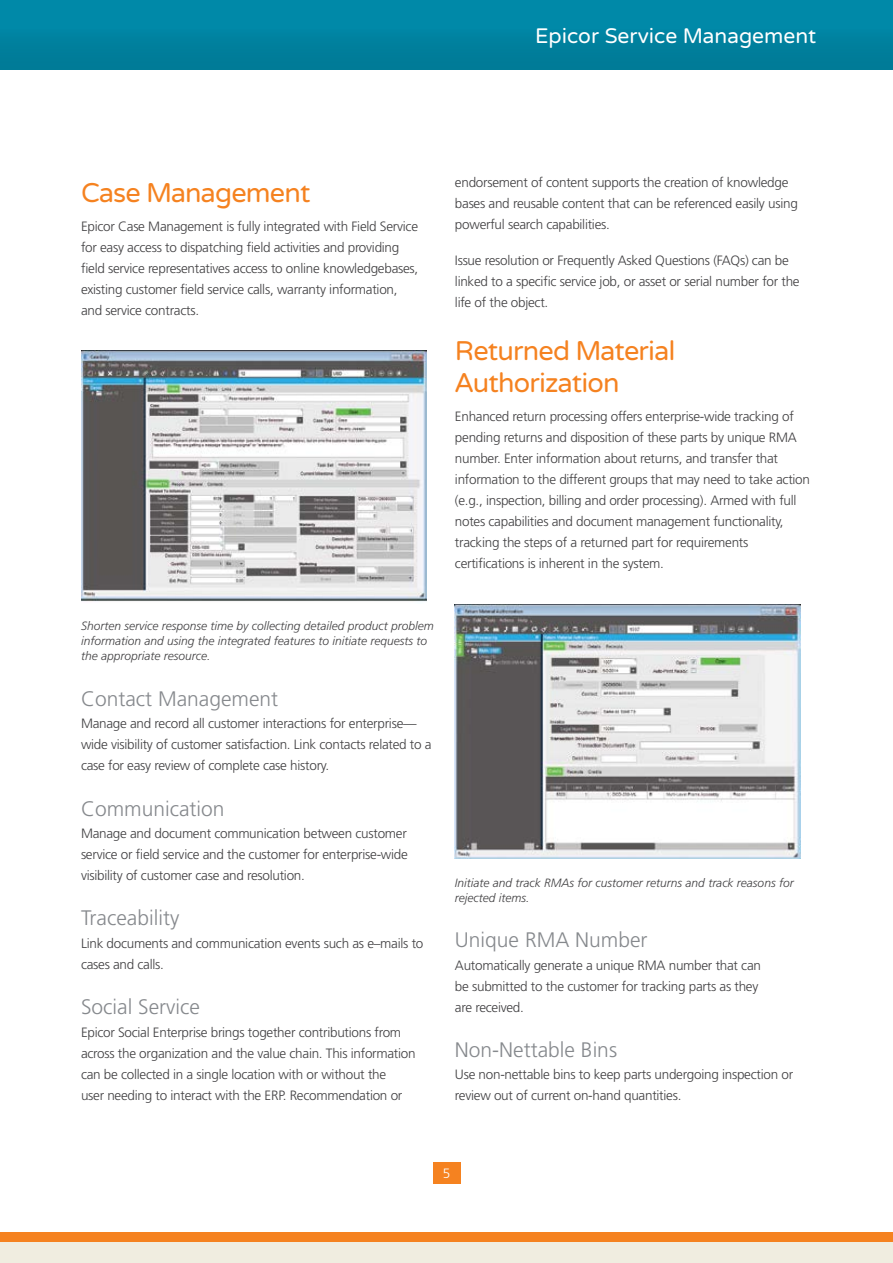
<style>
.page{position:relative;width:893px;height:1263px;background:#fff}
.page>*{position:absolute;margin:0;border:0;box-sizing:border-box;transform-origin:0 0}
.Body_Heading{font:27px/32.4px "Varela Round";letter-spacing:-.03em;color:#f58220}
.Body_Subhead{font:300 21px "Frutiger LT Std";color:#86898d}
.t1{font:21px "Varela Round";color:#fff}
.Body_Copy{font:300 13.5px/21px "Frutiger LT Std";letter-spacing:-.02em;color:#414042}
.t2{font:300 13.5px "Frutiger LT Std";color:#fff}
.Caption_and_Notes{font:italic 300 12px/15px "Frutiger LT Std";color:#414042}
</style>
<div class="page">
<div style="left:433px;top:1162px;width:27px;height:22px;background:#f58220"></div>
<div style="left:0;top:0;width:893px;height:70px;background:#0084a2"></div>
<div style="left:0;top:1232px;width:893px;height:10px;background:#f58220"></div>
<div style="left:0;top:1242px;width:893px;height:21px;background:#f0ede0"></div>
<img style="left:81px;top:351px;width:346px;height:251px">
<img style="left:455px;top:604px;width:346px;height:254px">
<h2 class="t1" style="left:535px;top:24px;width:282px">Epicor Service Management</h2>
<p class="Body_Heading" style="left:81px;top:177px;width:231px">Case Management</p>
<p class="Body_Copy" style="left:81px;top:216px;width:339px">Epicor Case Management is fully integrated with Field Service for easy access to dispatching field activities and providing field service representatives access to online knowledgebases, existing customer field service calls, warranty information, and service contracts.</p>
<p class="Caption_and_Notes" style="left:81px;top:619px;width:354px">Shorten service response time by collecting detailed product problem information and using the integrated features to initiate requests to the appropriate resource.</p>
<p class="Body_Subhead" style="left:81px;top:687px;width:199px">Contact Management</p>
<p class="Body_Copy" style="left:81px;top:713px;width:352px">Manage and record all customer interactions for enterprise— wide visibility of customer satisfaction. Link contacts related to a case for easy review of complete case history.</p>
<p class="Body_Subhead" style="left:81px;top:796px;width:145px">Communication</p>
<p class="Body_Copy" style="left:81px;top:823px;width:328px;text-align:justify">Manage and document communication between customer service or field service and the customer for enterprise-wide visibility of customer case and resolution.</p>
<p class="Body_Subhead" style="left:81px;top:906px;width:100px">Traceability</p>
<p class="Body_Copy" style="left:81px;top:933px;width:344px">Link documents and communication events such as e–mails to cases and calls.</p>
<p class="Body_Subhead" style="left:81px;top:995px;width:120px">Social Service</p>
<p class="Body_Copy" style="left:81px;top:1021px;width:336px">Epicor Social Enterprise brings together contributions from across the organization and the value chain. This information can be collected in a single location with or without the<br>user needing to interact with the ERP. Recommendation or</p>
<p class="Body_Copy" style="left:455px;top:172px;width:344px">endorsement of content supports the creation of knowledge bases and reusable content that can be referenced easily using powerful search capabilities.</p>
<p class="Body_Copy" style="left:455px;top:250px;width:346px">Issue resolution or Frequently Asked Questions (FAQs) can be linked to a specific service job, or asset or serial number for the life of the object.</p>
<p class="Body_Heading" style="left:455px;top:335px;width:222px">Returned Material<br>Authorization</p>
<p class="Body_Copy" style="left:455px;top:406px;width:357px">Enhanced return processing offers enterprise-wide tracking of pending returns and disposition of these parts by unique RMA number. Enter information about returns, and transfer that information to the different groups that may need to take action (e.g., inspection, billing and order processing). Armed with full notes capabilities and document management functionality, tracking the steps of a returned part for requirements certifications is inherent in the system.</p>
<p class="Caption_and_Notes" style="left:455px;top:875px;width:340px">Initiate and track RMAs for customer returns and track reasons for rejected items.</p>
<p class="Body_Subhead" style="left:455px;top:928px;width:194px">Unique RMA Number</p>
<p class="Body_Copy" style="left:455px;top:955px;width:308px">Automatically generate a unique RMA number that can be submitted to the customer for tracking parts as they are received.</p>
<p class="Body_Subhead" style="left:455px;top:1038px;width:164px">Non-Nettable Bins</p>
<p class="Body_Copy" style="left:455px;top:1064px;width:340px">Use non-nettable bins to keep parts undergoing inspection or review out of current on-hand quantities.</p>
<p class="t2" style="left:443px;top:1166px;width:9px">5</p>
</div>
